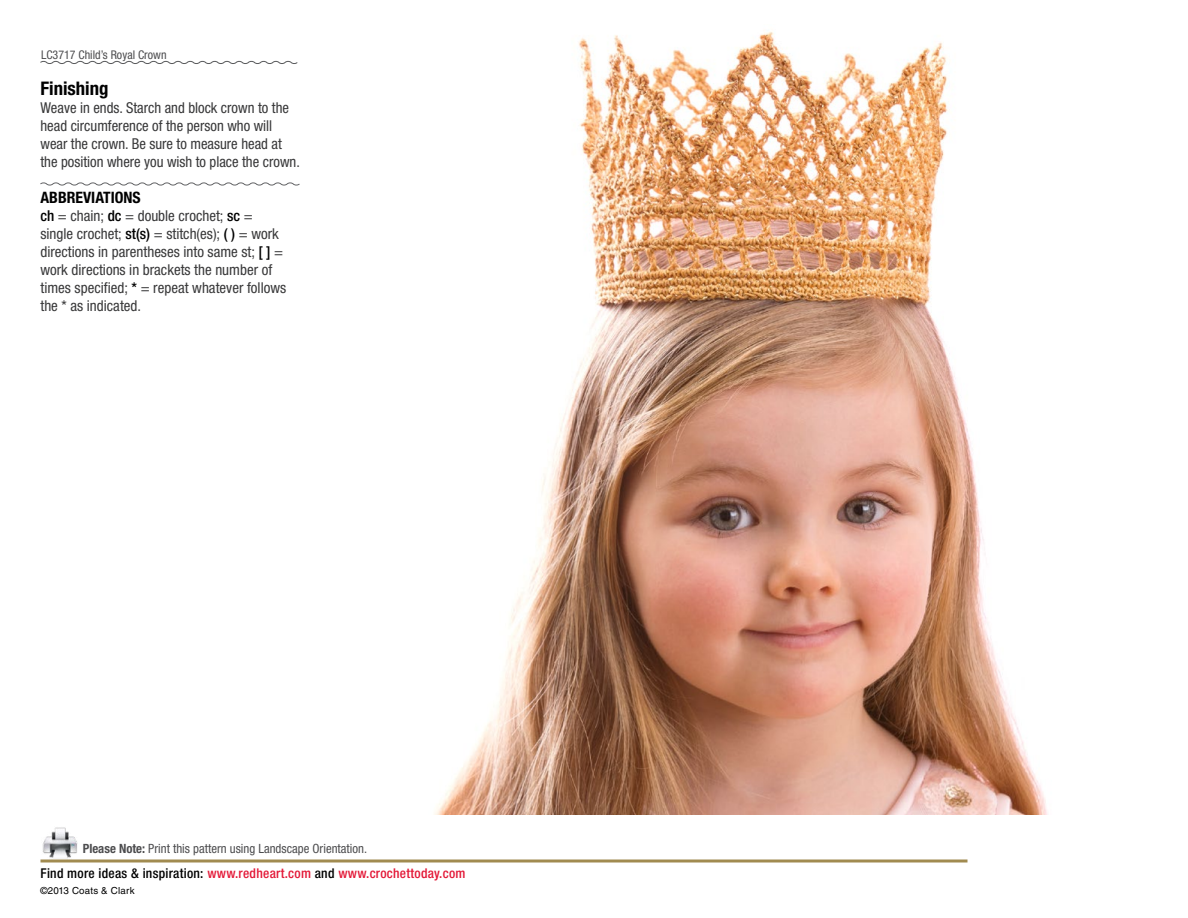
<style>
.page{position:relative;width:1188px;height:918px;background:#fff}
.page>*{position:absolute;margin:0;border:0;box-sizing:border-box;transform-origin:0 0}
.t1{font:700 condensed 18.75px "Helvetica Neue LT Std";color:#000}
.t2{font:700 condensed 15.75px "Helvetica Neue LT Std";color:#000}
.t3{font:condensed 15px/18px "Helvetica Neue LT Std";color:#383839}
.t4{font:500 condensed 13.5px "Helvetica Neue LT Std";letter-spacing:.02em;color:#e31837}
.t5{font:condensed 12.75px "Helvetica Neue LT Std";color:#4d4d4f}
.t6{font:condensed 12px "Helvetica Neue LT Std";color:#4d4d4f}
.t7{font:9.75px "Helvetica LT Std";letter-spacing:.02em;color:#000}
.s1{font-weight:500;color:#000}
.s2{font-weight:700}
.s3{color:#000}
</style>
<div class="page">
<hr style="left:40px;top:860px;width:928px;height:2px;background:#a18b50">
<img style="left:40px;top:827px;width:39px;height:33px">
<svg style="left:40px;top:182px;width:260px;height:4px"></svg>
<svg style="left:40px;top:60px;width:258px;height:4px"></svg>
<img style="left:434px;top:31px;width:614px;height:784px">
<p class="t6" style="left:41px;top:47px;width:127px">LC3717 Child’s Royal Crown</p>
<p class="t1" style="left:40px;top:76px;width:70px">Finishing</p>
<p class="t3" style="left:40px;top:98px;width:261px">Weave in ends. Starch and block crown to the head circumference of the person who will wear the crown. Be sure to measure head at the position where you wish to place the crown.</p>
<p class="t2" style="left:40px;top:187px;width:102px">ABBREVIATIONS</p>
<p class="t3" style="left:40px;top:206px;width:247px"><span class="s1">ch</span> = chain; <span class="s1">dc</span> = double crochet; <span class="s1">sc</span> = single crochet; <span class="s1">st(s)</span> = stitch(es); <span class="s1">( )</span> = work directions in parentheses into same st; <span class="s1">[ ]</span> = work directions in brackets the number of times specified; <span class="s1">*</span> = repeat whatever follows the * as indicated.</p>
<p class="t5" style="left:83px;top:841px;width:286px"><span class="s2">Please Note:</span> Print this pattern using Landscape Orientation.</p>
<p class="t7" style="left:40px;top:885px;width:96px">©2013 Coats &amp; Clark</p>
<p class="t4" style="left:40px;top:865px;width:427px"><span class="s3">Find more ideas &amp; inspiration:</span> www.redheart.com <span class="s3">and</span> www.crochettoday.com</p>
</div>
